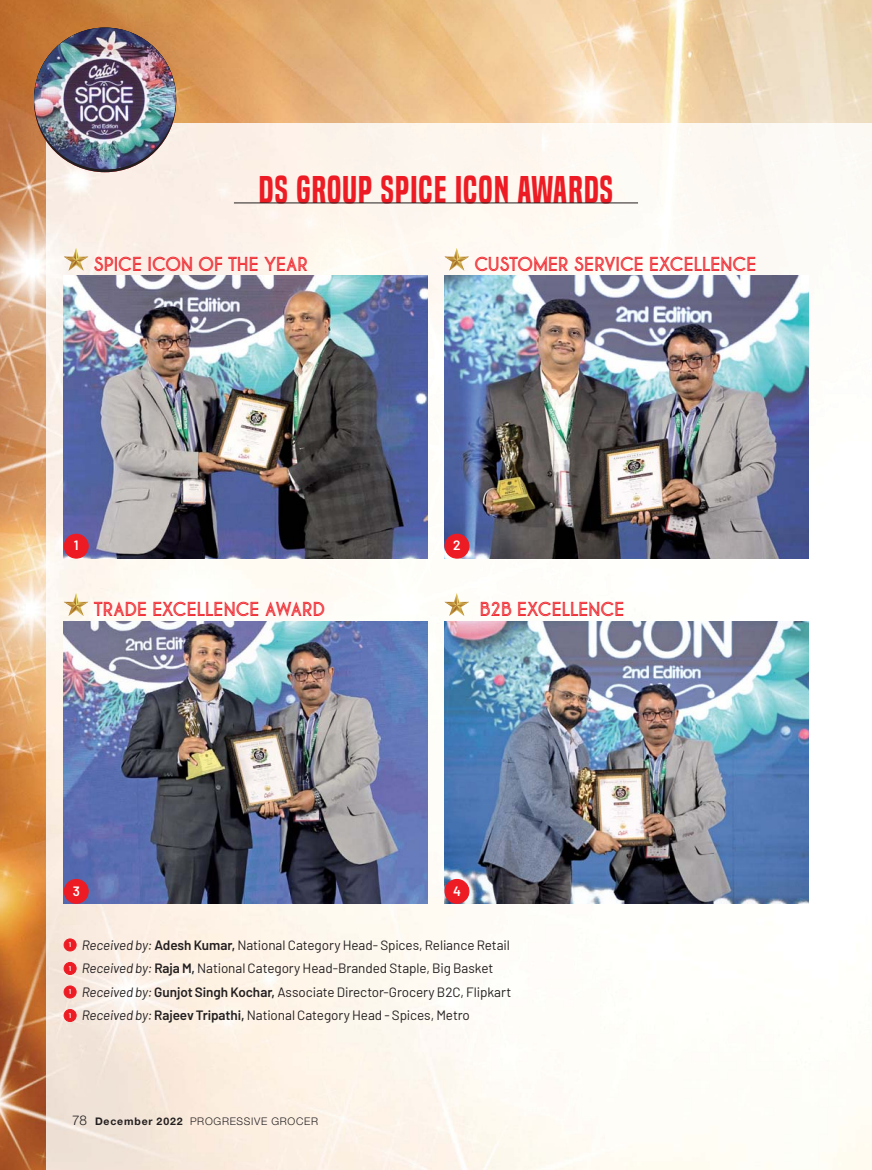
<style>
.page{position:relative;width:872px;height:1170px;background:#fff}
.page>*{position:absolute;margin:0;border:0;box-sizing:border-box;transform-origin:0 0}
.t1{font:36px "Built Titling Sb";letter-spacing:.035em;color:#ed1c24}
.t2{font:21.75px "Pinstripe Limo";color:#ed1c24}
.t3{font:13.5px/23.5px "Barlow";letter-spacing:-.005em;color:#231f20}
.t4{font:600 13.5px "Barlow";color:#fff}
.t5{font:300 10.5px "Helvetica Neue LT Std";letter-spacing:.07em;color:#231f20}
.s1{font-style:italic}
.s2{font-weight:600}
.s3{font-size:13.5px}
.s4{font-weight:700}
</style>
<div class="page">
<img style="left:0;top:0;width:872px;height:1169px">
<img style="left:47px;top:123px;width:824px;height:1046px">
<img style="left:871px;top:123px;width:1px;height:1046px">
<hr style="left:234px;top:203px;width:404px;height:1px;background:#231f20">
<div style="left:64px;top:938px;width:12px;height:12px;background:#ed1c24;border-radius:50%"></div>
<div style="left:64px;top:938px;width:12px;height:13px;border:1px solid #ed1c24;border-radius:50%"></div>
<div style="left:64px;top:962px;width:12px;height:12px;background:#ed1c24;border-radius:50%"></div>
<div style="left:64px;top:962px;width:12px;height:12px;border:1px solid #ed1c24;border-radius:50%"></div>
<div style="left:64px;top:985px;width:12px;height:12px;background:#ed1c24;border-radius:50%"></div>
<div style="left:64px;top:985px;width:12px;height:13px;border:1px solid #ed1c24;border-radius:50%"></div>
<div style="left:64px;top:1009px;width:12px;height:12px;background:#ed1c24;border-radius:50%"></div>
<div style="left:64px;top:1009px;width:12px;height:12px;border:1px solid #ed1c24;border-radius:50%"></div>
<img style="left:34px;top:28px;width:142px;height:142px;border-radius:50%">
<img style="left:64px;top:276px;width:363px;height:282px">
<svg style="left:64px;top:248px;width:24px;height:23px"></svg>
<div style="left:64px;top:534px;width:24px;height:24px;background:#ed1c24;border-radius:50%"></div>
<div style="left:64px;top:533px;width:25px;height:25px;border:1px solid #ed1c24;border-radius:50%"></div>
<img style="left:64px;top:621px;width:363px;height:282px">
<svg style="left:64px;top:593px;width:24px;height:23px"></svg>
<div style="left:64px;top:879px;width:24px;height:24px;background:#ed1c24;border-radius:50%"></div>
<div style="left:64px;top:878px;width:25px;height:25px;border:1px solid #ed1c24;border-radius:50%"></div>
<img style="left:444px;top:276px;width:364px;height:282px">
<svg style="left:444px;top:248px;width:25px;height:23px"></svg>
<div style="left:445px;top:534px;width:24px;height:24px;background:#ed1c24;border-radius:50%"></div>
<div style="left:444px;top:533px;width:25px;height:25px;border:1px solid #ed1c24;border-radius:50%"></div>
<img style="left:444px;top:621px;width:364px;height:282px">
<svg style="left:444px;top:593px;width:25px;height:23px"></svg>
<div style="left:445px;top:879px;width:24px;height:24px;background:#ed1c24;border-radius:50%"></div>
<div style="left:444px;top:878px;width:25px;height:25px;border:1px solid #ed1c24;border-radius:50%"></div>
<h1 class="t1" style="left:259px;top:168px;width:356px">DS GROUP SPICE ICON AWARDS</h1>
<h2 class="t2" style="left:94px;top:252px;width:216px">SPICE ICON OF THE YEAR</h2>
<p class="t4" style="left:74px;top:537px;width:6px">1</p>
<h2 class="t2" style="left:94px;top:597px;width:233px">TRADE EXCELLENCE AWARD</h2>
<p class="t4" style="left:73px;top:882px;width:9px">3</p>
<h2 class="t2" style="left:474px;top:252px;width:283px">CUSTOMER SERVICE EXCELLENCE</h2>
<p class="t4" style="left:453px;top:537px;width:9px">2</p>
<h2 class="t2" style="left:480px;top:597px;width:146px">B2B EXCELLENCE</h2>
<p class="t4" style="left:453px;top:882px;width:9px">4</p>
<p class="t3" style="left:69px;top:932px;width:444px"><sup>1</sup> <span class="s1">Received by:</span> <span class="s2">Adesh Kumar,</span> National Category Head- Spices, Reliance Retail <sup>1</sup> <span class="s1">Received by:</span> <span class="s2">Raja M,</span> National Category Head-Branded Staple, Big Basket<br><sup>1</sup> <span class="s1">Received by:</span> <span class="s2">Gunjot Singh Kochar,</span> Associate Director-Grocery B2C, Flipkart <sup>1</sup> <span class="s1">Received by:</span> <span class="s2">Rajeev Tripathi,</span> National Category Head - Spices, Metro</p>
<p class="t5" style="left:72px;top:1117px;width:247px"><span class="s3">78</span> <span class="s4">December 2022</span> PROGRESSIVE GROCER</p>
</div>
